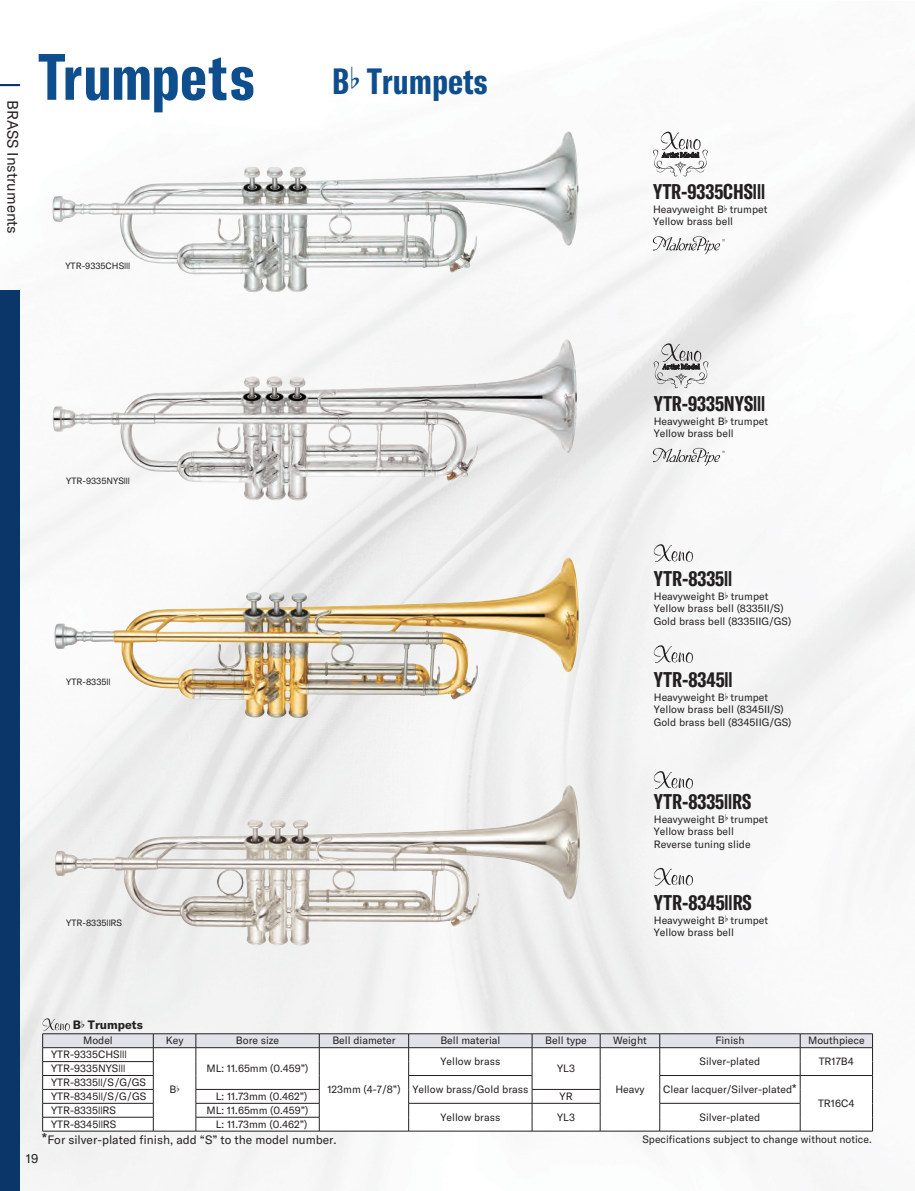
<style>
.page{position:relative;width:915px;height:1191px;background:#fff}
.page>*{position:absolute;margin:0;border:0;box-sizing:border-box;transform-origin:0 0}
.t1{font:700 extra-condensed 36px "GT America Y";color:#0f4e8c}
.t2{font:700 extra-condensed 21px "GT America Y";color:#231f20}
.t3{font:15px "GT America Y";color:#231f20}
.t4{font:12.75px "GT America Y";color:#231f20}
.t5{font:12px "GT America Y";color:#231f20}
.t6{font:700 12px "GT America Y";color:#231f20}
.t7{font:10.5px/12.6px "GT America Y";color:#231f20}
.t8{font:9px "GT America Y";color:#231f20}
.s1{font-size:64.5px}
.s2{font-size:13.5px}
.s3{font-size:16.5px}
</style>
<div class="page">
<img style="left:0;top:84px;width:914px;height:1107px">
<hr style="left:0;top:84px;width:20px;height:2px;background:#0b366a">
<div style="left:0;top:290px;width:20px;height:901px;background:#0b366a"></div>
<svg style="left:42px;top:1018px;width:831px;height:113px"></svg>
<hr style="left:43px;top:1130px;width:110px;height:1px;background:#231f20">
<hr style="left:153px;top:1130px;width:43px;height:1px;background:#231f20">
<hr style="left:196px;top:1130px;width:123px;height:1px;background:#231f20">
<hr style="left:319px;top:1130px;width:89px;height:1px;background:#231f20">
<hr style="left:408px;top:1130px;width:124px;height:1px;background:#231f20">
<hr style="left:532px;top:1130px;width:68px;height:1px;background:#231f20">
<hr style="left:600px;top:1130px;width:59px;height:1px;background:#231f20">
<hr style="left:659px;top:1130px;width:140px;height:1px;background:#231f20">
<hr style="left:799px;top:1130px;width:73px;height:1px;background:#231f20">
<svg style="left:653px;top:544px;width:39px;height:18px"></svg>
<svg style="left:653px;top:645px;width:39px;height:18px"></svg>
<svg style="left:652px;top:132px;width:55px;height:44px"></svg>
<svg style="left:653px;top:343px;width:55px;height:45px;background:#c3c3c3"></svg>
<svg style="left:652px;top:236px;width:72px;height:18px"></svg>
<svg style="left:652px;top:448px;width:72px;height:18px"></svg>
<img style="left:54px;top:559px;width:511px;height:90px">
<img style="left:55px;top:786px;width:512px;height:90px">
<img style="left:53px;top:341px;width:510px;height:114px">
<img style="left:52px;top:131px;width:515px;height:91px">
<svg style="left:653px;top:771px;width:39px;height:18px"></svg>
<svg style="left:653px;top:868px;width:39px;height:17px"></svg>
<h3 class="t3" style="left:22px;top:100px;width:136px;rotate:90deg">BRASS Instruments</h3>
<h1 class="t1" style="left:39px;top:60px;width:450px"><span class="s1">Trumpets</span> B<sup>b</sup> Trumpets</h1>
<p class="t8" style="left:65px;top:261px;width:66px">YTR-9335CHSIII</p>
<h2 class="t2" style="left:652px;top:179px;width:114px">YTR-9335CHSIII</h2>
<p class="t7" style="left:652px;top:203px;width:116px">Heavyweight B<sup>b</sup> trumpet<br>Yellow brass bell</p>
<p class="t8" style="left:66px;top:475px;width:65px">YTR-9335NYSIII</p>
<p class="t8" style="left:66px;top:676px;width:46px">YTR-8335II</p>
<p class="t8" style="left:66px;top:917px;width:57px">YTR-8335IIRS</p>
<h2 class="t2" style="left:653px;top:391px;width:113px">YTR-9335NYSIII</h2>
<p class="t7" style="left:653px;top:415px;width:116px">Heavyweight B<sup>b</sup> trumpet<br>Yellow brass bell</p>
<h2 class="t2" style="left:653px;top:566px;width:80px">YTR-8335II</h2>
<p class="t7" style="left:653px;top:590px;width:139px">Heavyweight B<sup>b</sup> trumpet<br>Yellow brass bell (8335II/S)<br>Gold brass bell (8335IIG/GS)</p>
<h2 class="t2" style="left:653px;top:667px;width:80px">YTR-8345II</h2>
<p class="t7" style="left:653px;top:691px;width:139px">Heavyweight B<sup>b</sup> trumpet<br>Yellow brass bell (8345II/S)<br>Gold brass bell (8345IIG/GS)</p>
<h2 class="t2" style="left:653px;top:788px;width:99px">YTR-8335IIRS</h2>
<p class="t7" style="left:653px;top:812px;width:116px">Heavyweight B<sup>b</sup> trumpet<br>Yellow brass bell<br>Reverse tuning slide</p>
<h2 class="t2" style="left:653px;top:889px;width:99px">YTR-8345IIRS</h2>
<p class="t7" style="left:653px;top:913px;width:116px">Heavyweight B<sup>b</sup> trumpet<br>Yellow brass bell</p>
<p class="t6" style="left:73px;top:1017px;width:72px">B<sup>b</sup> Trumpets</p>
<p class="t7" style="left:83px;top:1034px;width:31px">Model</p>
<p class="t7" style="left:166px;top:1034px;width:19px">Key</p>
<p class="t7" style="left:236px;top:1034px;width:45px">Bore size</p>
<p class="t7" style="left:332px;top:1034px;width:65px">Bell diameter</p>
<p class="t7" style="left:440px;top:1034px;width:61px">Bell material</p>
<p class="t7" style="left:545px;top:1034px;width:43px">Bell type</p>
<p class="t7" style="left:612px;top:1034px;width:35px">Weight</p>
<p class="t7" style="left:715px;top:1034px;width:31px">Finish</p>
<p class="t7" style="left:807px;top:1034px;width:58px">Mouthpiece</p>
<p class="t7" style="left:51px;top:1048px;width:77px">YTR-9335CHSIII</p>
<p class="t7" style="left:169px;top:1083px;width:12px">B<sup>b</sup></p>
<p class="t7" style="left:699px;top:1055px;width:62px">Silver-plated</p>
<p class="t7" style="left:818px;top:1055px;width:37px">TR17B4</p>
<p class="t7" style="left:440px;top:1055px;width:61px">Yellow brass</p>
<p class="t7" style="left:206px;top:1062px;width:103px">ML: 11.65mm (0.459”)</p>
<p class="t7" style="left:51px;top:1061px;width:96px;line-height:14px">YTR-9335NYSIII<br>YTR-8335II/S/G/GS</p>
<p class="t7" style="left:557px;top:1062px;width:19px">YL3</p>
<p class="t7" style="left:412px;top:1083px;width:117px">Yellow brass/Gold brass</p>
<p class="t7" style="left:663px;top:1083px;width:135px">Clear lacquer/Silver-plated<span class="s2">*</span></p>
<p class="t7" style="left:327px;top:1083px;width:75px">123mm (4-7/8”)</p>
<p class="t7" style="left:615px;top:1083px;width:31px">Heavy</p>
<p class="t7" style="left:51px;top:1090px;width:97px">YTR-8345II/S/G/GS</p>
<p class="t7" style="left:216px;top:1090px;width:93px">L: 11.73mm (0.462”)</p>
<p class="t7" style="left:559px;top:1090px;width:15px">YR</p>
<p class="t7" style="left:51px;top:1104px;width:66px">YTR-8335IIRS</p>
<p class="t7" style="left:206px;top:1104px;width:103px">ML: 11.65mm (0.459”)</p>
<p class="t7" style="left:440px;top:1111px;width:61px">Yellow brass</p>
<p class="t7" style="left:557px;top:1111px;width:19px">YL3</p>
<p class="t7" style="left:699px;top:1110px;width:62px">Silver-plated</p>
<p class="t7" style="left:51px;top:1118px;width:67px">YTR-8345IIRS</p>
<p class="t7" style="left:216px;top:1118px;width:93px">L: 11.73mm (0.462”)</p>
<p class="t7" style="left:817px;top:1097px;width:38px">TR16C4</p>
<p class="t5" style="left:42px;top:1132px;width:296px"><span class="s3">*</span>For silver-plated finish, add “S” to the model number.</p>
<p class="t7" style="left:642px;top:1133px;width:231px">Specifications subject to change without notice.</p>
<p class="t4" style="left:26px;top:1150px;width:14px">19</p>
</div>
